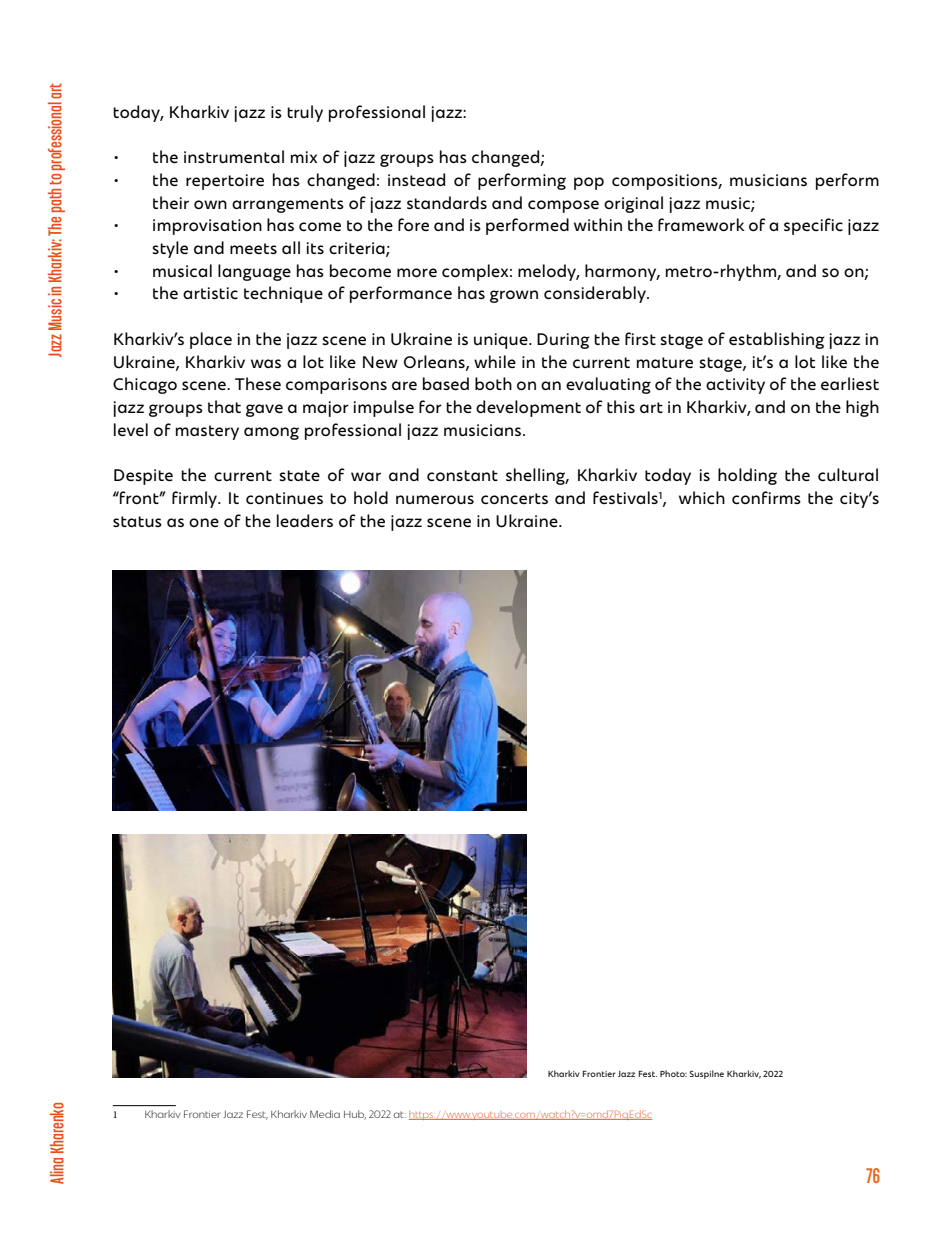
<style>
.page{position:relative;width:945px;height:1260px;background:#fff}
.page>*{position:absolute;margin:0;border:0;box-sizing:border-box;transform-origin:0 0}
.t1{font:21px "Ukrainian Institute Condensed";color:#eb651b}
.t2{font:18.38px "Ukrainian Institute Condensed";color:#e94e1d}
.t3{font:16.62px/22.8px "Ukrainian Institute";letter-spacing:.02em;color:#000}
.t4{font:300 10.5px "Ukrainian Institute";color:#000}
.t5{font:10.5px "Minion Pro";color:#000}
.t6{font:8.75px "Ukrainian Institute";letter-spacing:.02em;color:#000}
.s1{color:#e94e1d}
</style>
<div class="page">
<hr style="left:113px;top:1105px;width:63px;height:1px;background:#000">
<hr style="left:409px;top:1119px;width:243px;height:1px;background:#e94e1d">
<img style="left:113px;top:570px;width:414px;height:240px">
<img style="left:113px;top:834px;width:414px;height:244px">
<p class="t2" style="left:45px;top:357px;width:275px;rotate:-90deg">Jazz Music in Kharkiv: The path to professional art</p>
<p class="t3" style="left:113px;top:100px;width:355px">today, Kharkiv jazz is truly professional jazz:</p>
<p class="t3" style="left:113px;top:146px;width:433px">• the instrumental mix of jazz groups has changed;</p>
<p class="t3" style="left:152px;top:169px;width:729px;text-indent:-39px">• the repertoire has changed: instead of performing pop compositions, musicians perform their own arrangements of jazz standards and compose original jazz music;</p>
<p class="t3" style="left:152px;top:214px;width:729px;text-indent:-39px">• improvisation has come to the fore and is performed within the framework of a specific jazz style and meets all its criteria;</p>
<p class="t3" style="left:113px;top:259px;width:757px">• musical language has become more complex: melody, harmony, metro-rhythm, and so on;</p>
<p class="t3" style="left:113px;top:282px;width:538px">• the artistic technique of performance has grown considerably.</p>
<p class="t3" style="left:113px;top:328px;width:768px;text-align:justify">Kharkiv’s place in the jazz scene in Ukraine is unique. During the first stage of establishing jazz in Ukraine, Kharkiv was a lot like New Orleans, while in the current mature stage, it’s a lot like the Chicago scene. These comparisons are based both on an evaluating of the activity of the earliest jazz groups that gave a major impulse for the development of this art in Kharkiv, and on the high level of mastery among professional jazz musicians.</p>
<p class="t3" style="left:113px;top:464px;width:768px;text-align:justify">Despite the current state of war and constant shelling, Kharkiv today is holding the cultural “front” firmly. It continues to hold numerous concerts and festivals<sup>1</sup>, which confirms the city’s status as one of the leaders of the jazz scene in Ukraine.</p>
<p class="t2" style="left:47px;top:1184px;width:83px;rotate:-90deg">Alina Kharenko</p>
<p class="t6" style="left:548px;top:1068px;width:237px">Kharkiv Frontier Jazz Fest. Photo: Suspilne Kharkiv, 2022</p>
<p class="t5" style="left:113px;top:1108px;width:7px">1</p>
<p class="t4" style="left:144px;top:1108px;width:509px">Kharkiv Frontier Jazz Fest, Kharkiv Media Hub, 2022 at: <span class="s1">https://www.youtube.com/watch?v=omd7PiqEdSc</span></p>
<p class="t1" style="left:866px;top:1163px;width:16px">76</p>
</div>
